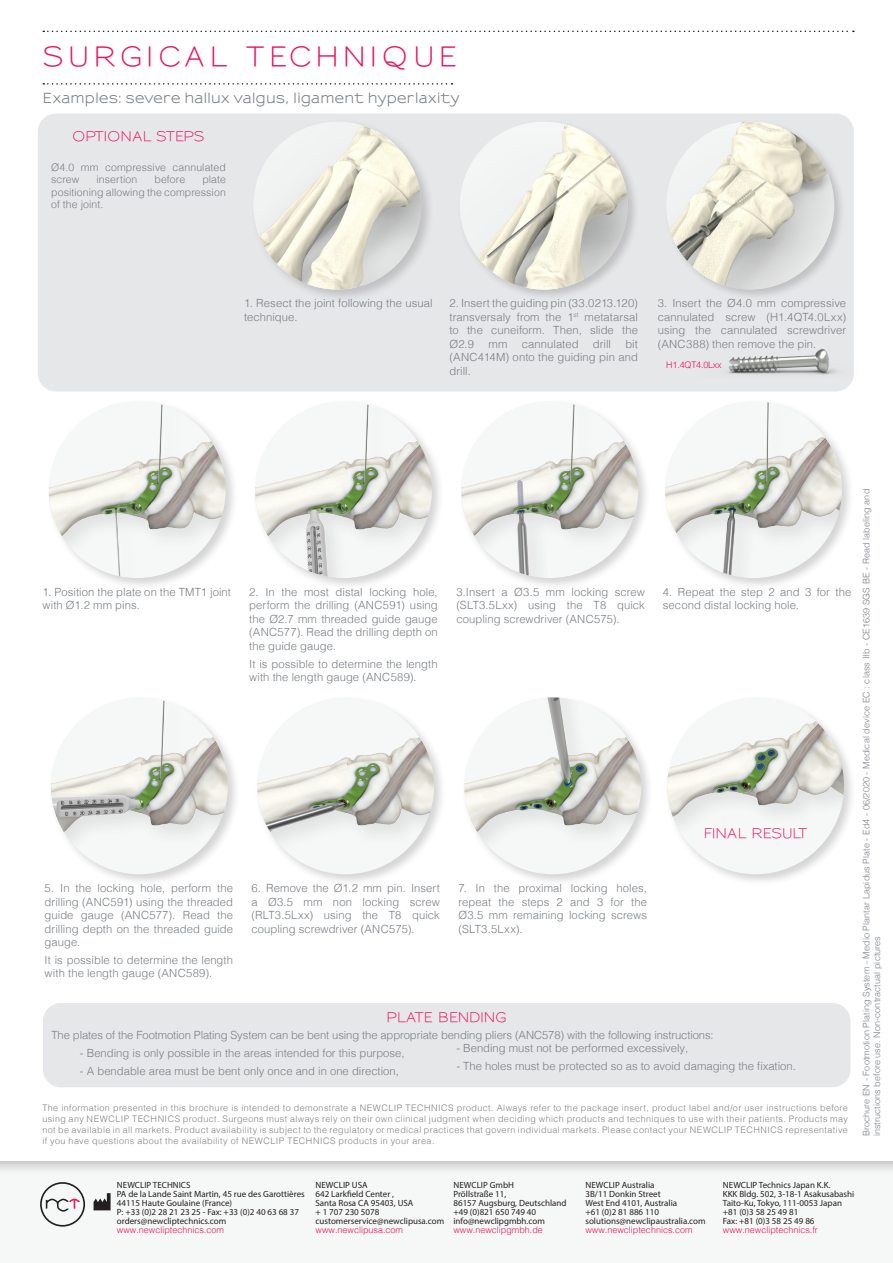
<style>
.page{position:relative;width:893px;height:1263px;background:#fff}
.page>*{position:absolute;margin:0;border:0;box-sizing:border-box;transform-origin:0 0}
.t1{font:600 27px "Sansumi";letter-spacing:.135em;color:#ee1059}
.t2{font:700 13.5px "Sansumi";letter-spacing:.02em;color:#797f84}
.t3{font:600 13.5px "Sansumi";letter-spacing:-.025em;color:#ee1059}
.texte{font:300 11.25px/13.5px "Helvetica";letter-spacing:.005em;color:#797f84;text-align:justify}
.texte-2{font:300 10.5px/12.6px "Helvetica";letter-spacing:.01em;color:#797f84}
.t4{font:300 9px/10.8px "Helvetica";letter-spacing:.045em;color:#808285;text-align:justify}
.t5{font:9px/9px "Myriad Pro";color:#231f20}
.t6{font:300 9px/10.8px "Helvetica";letter-spacing:.01em;color:#797f84}
.texte-3{font:300 9px "Helvetica";color:#ee1059}
.texte-4{font:300 9px "Helvetica";letter-spacing:-.02em;color:#ee1059}
</style>
<div class="page">
<div style="left:38px;top:114px;width:816px;height:277px;background:#e6e7e9;border-radius:18px"></div>
<div style="left:0;top:1158px;width:893px;height:105px;background:#231f20;opacity:.3"></div>
<svg style="left:43px;top:31px;width:811px;height:1px"></svg>
<svg style="left:43px;top:83px;width:409px;height:2px"></svg>
<img style="left:727px;top:349px;width:111px;height:26px">
<div style="left:46px;top:398px;width:192px;height:193px;background:#231f20;opacity:.19"></div>
<div style="left:49px;top:401px;width:177px;height:177px;background:#231f20;opacity:.1"></div>
<img style="left:49px;top:401px;width:177px;height:177px;border-radius:88px">
<div style="left:48px;top:695px;width:193px;height:192px;background:#231f20;opacity:.19"></div>
<div style="left:51px;top:697px;width:177px;height:174px;background:#231f20;opacity:.1"></div>
<img style="left:51px;top:697px;width:177px;height:177px;border-radius:88px">
<div style="left:254px;top:695px;width:193px;height:192px;background:#231f20;opacity:.19"></div>
<div style="left:257px;top:697px;width:177px;height:174px;background:#231f20;opacity:.1"></div>
<img style="left:257px;top:697px;width:177px;height:177px;border-radius:88px">
<div style="left:462px;top:695px;width:192px;height:192px;background:#231f20;opacity:.19"></div>
<div style="left:464px;top:697px;width:177px;height:174px;background:#231f20;opacity:.1"></div>
<img style="left:464px;top:697px;width:177px;height:177px;border-radius:88px">
<div style="left:665px;top:695px;width:192px;height:192px;background:#231f20;opacity:.19"></div>
<div style="left:667px;top:697px;width:177px;height:159px;background:#231f20;opacity:.1"></div>
<img style="left:667px;top:697px;width:177px;height:177px;border-radius:88px">
<div style="left:252px;top:398px;width:193px;height:193px;background:#231f20;opacity:.19"></div>
<div style="left:255px;top:401px;width:177px;height:177px;background:#231f20;opacity:.1"></div>
<img style="left:255px;top:401px;width:177px;height:177px;border-radius:88px">
<div style="left:459px;top:398px;width:192px;height:193px;background:#231f20;opacity:.19"></div>
<div style="left:461px;top:401px;width:177px;height:177px;background:#231f20;opacity:.1"></div>
<img style="left:461px;top:401px;width:177px;height:177px;border-radius:88px">
<div style="left:662px;top:398px;width:193px;height:193px;background:#231f20;opacity:.19"></div>
<div style="left:665px;top:401px;width:177px;height:177px;background:#231f20;opacity:.1"></div>
<img style="left:665px;top:401px;width:177px;height:177px;border-radius:88px">
<div style="left:664px;top:119px;width:182px;height:182px;background:#231f20;opacity:.19"></div>
<img style="left:666px;top:122px;width:168px;height:168px;border-radius:84px">
<div style="left:250px;top:119px;width:184px;height:184px;background:#231f20;opacity:.19"></div>
<img style="left:253px;top:122px;width:168px;height:168px;border-radius:84px">
<div style="left:457px;top:119px;width:182px;height:182px;background:#231f20;opacity:.19"></div>
<img style="left:460px;top:122px;width:168px;height:168px;border-radius:84px">
<svg style="left:94px;top:1193px;width:17px;height:17px"></svg>
<svg style="left:40px;top:1182px;width:45px;height:44px"></svg>
<div style="left:43px;top:1003px;width:807px;height:84px;background:#e6e7e9;border-radius:18px"></div>
<p class="t1" style="left:43px;top:43px;width:417px">SURGICAL TECHNIQUE</p>
<p class="t2" style="left:43px;top:90px;width:418px">Examples: severe hallux valgus, ligament hyperlaxity</p>
<p class="t3" style="left:73px;top:129px;width:133px">OPTIONAL STEPS</p>
<p class="texte-2" style="left:51px;top:160px;width:176px">Ø4.0 mm compressive cannulated screw</p>
<p class="texte-2" style="left:97px;top:172px;width:42px">insertion</p>
<p class="texte-2" style="left:155px;top:172px;width:32px">before</p>
<p class="texte-2" style="left:51px;top:172px;width:176px;text-align:justify;text-indent:151px">plate positioning allowing the compression of the joint.</p>
<p class="texte" style="left:244px;top:296px;width:190px">1. Resect the joint following the usual technique.</p>
<p class="texte" style="left:449px;top:296px;width:190px">2. Insert the guiding pin (33.0213.120) transversaly from the 1<sup>st</sup> metatarsal to the cuneiform. Then, slide the Ø2.9</p>
<p class="texte" style="left:449px;top:336px;width:190px;text-indent:176px">bit (ANC414M) onto the guiding pin and drill.</p>
<p class="texte" style="left:488px;top:336px;width:20px">mm</p>
<p class="texte" style="left:522px;top:336px;width:58px">cannulated</p>
<p class="texte" style="left:593px;top:336px;width:20px">drill</p>
<p class="texte" style="left:658px;top:296px;width:190px">3. Insert the Ø4.0 mm compressive cannulated screw (H1.4QT4.0Lxx) using the cannulated screwdriver (ANC388) then remove the pin.</p>
<p class="texte-4" style="left:666px;top:357px;width:57px">H1.4QT4.0Lxx</p>
<p class="texte" style="left:43px;top:584px;width:190px">1. Position the plate on the TMT1 joint with Ø1.2 mm pins.</p>
<p class="texte" style="left:249px;top:584px;width:190px">2. In the most distal locking hole, perform the drilling (ANC591) using the Ø2.7 mm threaded guide gauge (ANC577). Read the drilling depth on the guide gauge.</p>
<p class="texte" style="left:249px;top:656px;width:190px">It is possible to determine the length with the length gauge (ANC589).</p>
<p class="texte" style="left:456px;top:584px;width:190px">3.Insert a Ø3.5 mm locking screw (SLT3.5Lxx) using the T8 quick coupling screwdriver (ANC575).</p>
<p class="texte" style="left:663px;top:584px;width:190px">4. Repeat the step 2 and 3 for the second distal locking hole.</p>
<p class="texte" style="left:45px;top:880px;width:190px">5. In the locking hole, perform the drilling (ANC591) using the threaded guide gauge (ANC577). Read the drilling depth on the threaded guide gauge.</p>
<p class="texte" style="left:45px;top:952px;width:190px">It is possible to determine the length with the length gauge (ANC589).</p>
<p class="texte" style="left:251px;top:880px;width:190px">6. Remove the Ø1.2 mm pin. Insert a Ø3.5 mm non locking screw (RLT3.5Lxx) using the T8 quick coupling screwdriver (ANC575).</p>
<p class="texte" style="left:458px;top:880px;width:190px">7. In the proximal locking holes, repeat the steps 2 and 3 for the Ø3.5 mm remaining locking screws (SLT3.5Lxx).</p>
<p class="t3" style="left:703px;top:826px;width:106px">FINAL RESULT</p>
<p class="t3" style="left:386px;top:1010px;width:122px">PLATE BENDING</p>
<p class="texte" style="left:456px;top:1041px;width:233px">- Bending must not be performed excessively,</p>
<p class="texte" style="left:456px;top:1059px;width:341px">- The holes must be protected so as to avoid damaging the fixation.</p>
<p class="texte" style="left:51px;top:1027px;width:664px">The plates of the Footmotion Plating System can be bent using the appropriate bending pliers (ANC578) with the following instructions:</p>
<p class="texte" style="left:80px;top:1045px;width:326px">- Bending is only possible in the areas intended for this purpose,</p>
<p class="texte" style="left:80px;top:1063px;width:320px">- A bendable area must be bent only once and in one direction,</p>
<p class="t4" style="left:42px;top:1102px;width:807px">The information presented in this brochure is intended to demonstrate a NEWCLIP TECHNICS product. Always refer to the package insert, product label and/or user instructions before using any NEWCLIP TECHNICS product. Surgeons must always rely on their own clinical judgment when deciding which products and techniques to use with their patients. Products may not be available in all markets. Product availability is subject to the regulatory or medical practices that govern individual markets. Please contact your NEWCLIP TECHNICS representative if you have questions about the availability of NEWCLIP TECHNICS products in your area.</p>
<p class="t6" style="left:860px;top:1136px;width:649px;rotate:-90deg">Brochure EN - Footmotion Plating System - Medio Plantar Lapidus Plate - Ed4 - 06/2020 - Medical device EC : class IIb - CE1639 SGS BE - Read labeling and instructions before use. Non-contractual pictures</p>
<p class="t5" style="left:117px;top:1181px;width:75px">NEWCLIP TECHNICS</p>
<p class="t5" style="left:117px;top:1190px;width:189px">PA de la Lande Saint Martin, 45 rue des Garottières</p>
<p class="t5" style="left:117px;top:1199px;width:117px">44115 Haute Goulaine (France)</p>
<p class="t5" style="left:117px;top:1208px;width:184px">P: +33 (0)2 28 21 23 25 - Fax: +33 (0)2 40 63 68 37</p>
<p class="t5" style="left:117px;top:1217px;width:111px">orders@newcliptechnics.com</p>
<p class="texte-3" style="left:117px;top:1222px;width:109px">www.newcliptechnics.com</p>
<p class="t5" style="left:315px;top:1181px;width:54px">NEWCLIP USA</p>
<p class="t5" style="left:315px;top:1190px;width:99px">642 Larkfield Center ,<br>Santa Rosa CA 95403, USA</p>
<p class="t5" style="left:315px;top:1208px;width:130px">+ 1 707 230 5078 customerservice@newclipusa.com</p>
<p class="texte-3" style="left:315px;top:1222px;width:89px">www.newclipusa.com</p>
<p class="t5" style="left:453px;top:1181px;width:62px">NEWCLIP GmbH</p>
<p class="t5" style="left:453px;top:1190px;width:54px">Pröllstraße 11,</p>
<p class="t5" style="left:453px;top:1199px;width:115px">86157 Augsburg, Deutschland</p>
<p class="t5" style="left:453px;top:1208px;width:93px">+49 (0)821 650 749 40 info@newclipgmbh.com</p>
<p class="texte-3" style="left:453px;top:1222px;width:91px">www.newclipgmbh.de</p>
<p class="t5" style="left:585px;top:1181px;width:71px">NEWCLIP Australia</p>
<p class="t5" style="left:585px;top:1190px;width:77px">3B/11 Donkin Street</p>
<p class="t5" style="left:585px;top:1199px;width:93px">West End 4101, Australia</p>
<p class="t5" style="left:585px;top:1208px;width:75px">+61 (0)2 81 886 110</p>
<p class="t5" style="left:585px;top:1217px;width:122px">solutions@newclipaustralia.com</p>
<p class="texte-3" style="left:585px;top:1222px;width:109px">www.newcliptechnics.com</p>
<p class="t5" style="left:723px;top:1181px;width:109px">NEWCLIP Technics Japan K.K.</p>
<p class="t5" style="left:723px;top:1190px;width:133px">KKK Bldg. 502, 3-18-1 Asakusabashi</p>
<p class="t5" style="left:723px;top:1199px;width:121px">Taito-Ku, Tokyo, 111-0053 Japan</p>
<p class="t5" style="left:723px;top:1208px;width:93px">+81 (0)3 58 25 49 81<br>Fax: +81 (0)3 58 25 49 86</p>
<p class="texte-3" style="left:723px;top:1222px;width:97px">www.newcliptechnics.fr</p>
</div>
